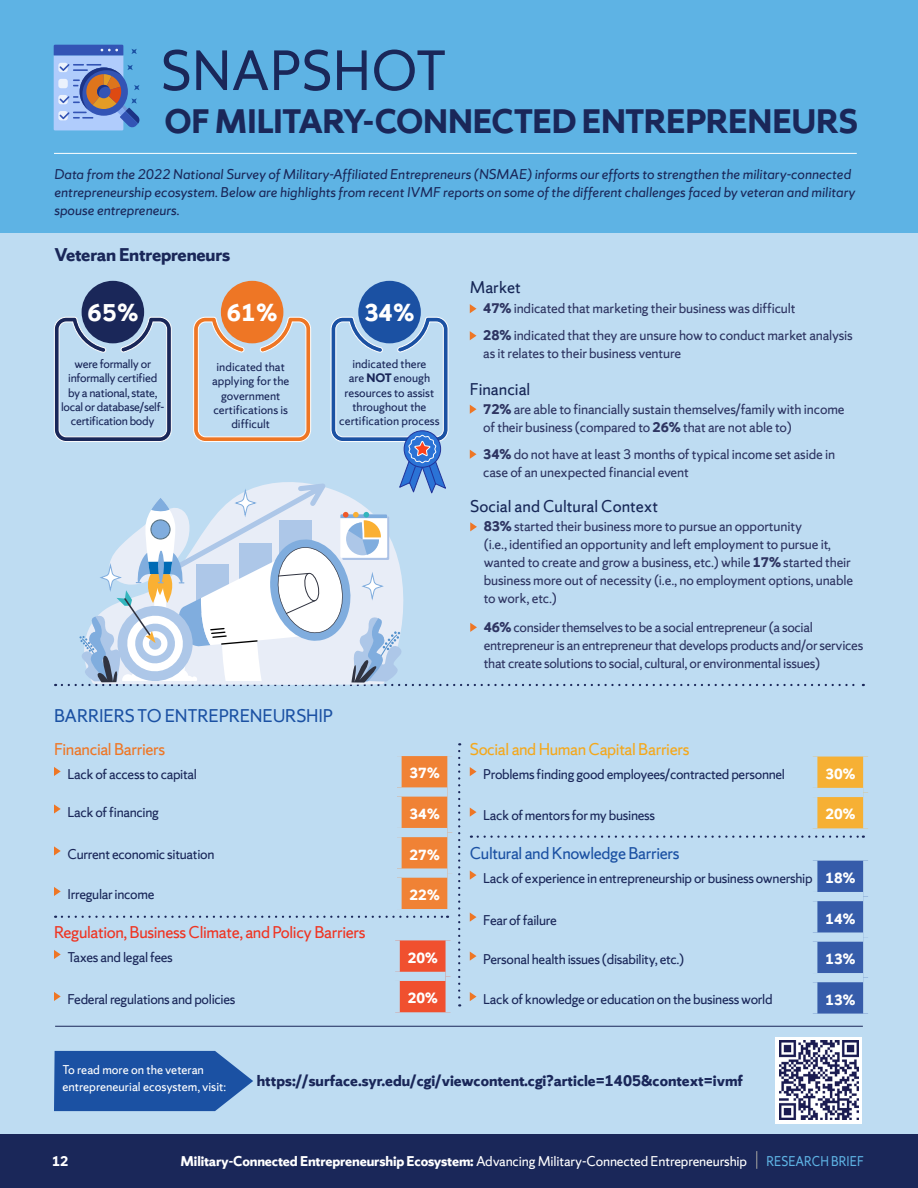
<style>
.page{position:relative;width:918px;height:1188px;background:#fff}
.page>*{position:absolute;margin:0;border:0;box-sizing:border-box;transform-origin:0 0}
.Head_1{font:60px "Sherman Sans";letter-spacing:.005em;color:#1a2759}
.Head_1-2{font:700 36px "Sherman Sans";letter-spacing:-.015em;color:#1a2759}
.t1{font:700 26.1px "Sherman Sans";color:#fff}
.Head_3{font:19.5px "Sherman Sans";letter-spacing:-.01em;color:#1b51a3}
.Head_2{font:700 19.5px "Sherman Sans";letter-spacing:-.01em;color:#1a2759}
.t2{font:18px "Sherman Sans";letter-spacing:-.02em;color:#ef3422}
.t3{font:18px "Sherman Sans";color:#172757}
.t4{font:18px "Sherman Sans";letter-spacing:-.02em;color:#f4a81c}
.t5{font:18px "Sherman Sans";letter-spacing:-.02em;color:#1b51a3}
.t6{font:18px "Sherman Sans";letter-spacing:-.02em;color:#ee7625}
.Head_2-2{font:700 16.5px "Sherman Sans";color:#1a2759}
.t7{font:700 15.75px "Sherman Sans";color:#fff}
.t8{font:15px/18px "Sherman Sans";letter-spacing:-.01em;color:#2e3562}
.t9{font:15px "Sherman Sans";letter-spacing:-.02em;color:#1a2759}
.Head_2-3{font:italic 15px/18px "Sherman Sans";color:#1a2759}
.Body_Text{font:700 15px "Sherman Sans";letter-spacing:-.01em;color:#fff}
.Body_Text-2{font:15px "Sherman Sans";color:#5eb3e4;scale:.9 1}
.Head_2-4{font:13.5px/16.5px "Sherman Sans";color:#fff}
.t10{font:13.05px/14.4px "Sherman Sans";color:#1a2759;text-align:center}
.t11{font:13.05px/14.4px "Sherman Sans";letter-spacing:-.02em;color:#1a2759;text-align:center}
.s1{font-weight:700}
.s2{font-weight:400}
</style>
<div class="page">
<div style="left:0;top:0;width:918px;height:1138px;background:#bedcf2"></div>
<div style="left:0;top:0;width:918px;height:232px;background:#5eb3e4"></div>
<div style="left:817px;top:861px;width:46px;height:153px;background:#365caa"></div>
<div style="left:808px;top:892px;width:55px;height:9px;background:#bedcf2"></div>
<div style="left:808px;top:933px;width:55px;height:9px;background:#bedcf2"></div>
<div style="left:808px;top:973px;width:55px;height:9px;background:#bedcf2"></div>
<div style="left:0;top:1134px;width:918px;height:54px;background:#1a2759"></div>
<svg style="left:756px;top:1151px;width:1px;height:18px"></svg>
<div style="left:82px;top:281px;width:62px;height:62px;background:#1a2759;border-radius:50%"></div>
<div style="left:221px;top:281px;width:62px;height:62px;background:#ee7625;border-radius:50%"></div>
<div style="left:358px;top:281px;width:63px;height:62px;background:#1b51a3;border-radius:50%"></div>
<svg style="left:54px;top:45px;width:86px;height:85px;background:#839ac8"></svg>
<svg style="left:54px;top:1051px;width:199px;height:60px;background:#2a5eaa"></svg>
<svg style="left:54px;top:950px;width:7px;height:9px"></svg>
<svg style="left:54px;top:992px;width:7px;height:9px"></svg>
<svg style="left:470px;top:871px;width:7px;height:9px"></svg>
<svg style="left:470px;top:913px;width:7px;height:9px"></svg>
<svg style="left:470px;top:952px;width:7px;height:9px"></svg>
<svg style="left:470px;top:992px;width:7px;height:9px"></svg>
<svg style="left:54px;top:304px;width:810px;height:382px"></svg>
<hr style="left:55px;top:1026px;width:808px;height:1px;background:#1a2759">
<svg style="left:458px;top:751px;width:2px;height:256px"></svg>
<div style="left:400px;top:940px;width:46px;height:72px;background:#f0502f"></div>
<div style="left:391px;top:972px;width:55px;height:9px;background:#bedcf2"></div>
<svg style="left:470px;top:756px;width:398px;height:82px"></svg>
<svg style="left:54px;top:756px;width:398px;height:162px"></svg>
<div style="left:776px;top:1037px;width:86px;height:86px;background:#fff"></div>
<img style="left:779px;top:1040px;width:79px;height:79px">
<hr style="left:54px;top:153px;width:803px;height:1px;background:#fff">
<p class="Head_1" style="left:161px;top:35px;width:288px">SNAPSHOT</p>
<p class="Head_1-2" style="left:164px;top:99px;width:695px">OF MILITARY-CONNECTED ENTREPRENEURS</p>
<p class="Head_2-3" style="left:54px;top:165px;width:803px">Data from the 2022 National Survey of Military-Affiliated Entrepreneurs (NSMAE) informs our efforts to strengthen the military-connected entrepreneurship ecosystem. Below are highlights from recent IVMF reports on some of the different challenges faced by veteran and military spouse entrepreneurs.</p>
<p class="Head_2" style="left:54px;top:243px;width:177px">Veteran Entrepreneurs</p>
<p class="t1" style="left:87px;top:296px;width:52px">65%</p>
<p class="t11" style="left:61px;top:357px;width:105px">were formally or informally certified by a national, state, local or database/self&shy;certification body</p>
<p class="t1" style="left:227px;top:296px;width:52px">61%</p>
<p class="t1" style="left:365px;top:296px;width:51px">34%</p>
<p class="t10" style="left:212px;top:360px;width:79px">indicated that applying for the government certifications is difficult</p>
<p class="t10" style="left:339px;top:357px;width:102px">indicated there<br>are <span class="s1">NOT</span> enough resources to assist throughout the certification process</p>
<p class="Head_3" style="left:54px;top:704px;width:280px">BARRIERS TO ENTREPRENEURSHIP</p>
<p class="t6" style="left:54px;top:739px;width:113px">Financial Barriers</p>
<p class="t9" style="left:68px;top:766px;width:131px">Lack of access to capital</p>
<p class="t9" style="left:68px;top:803px;width:93px">Lack of financing</p>
<p class="t9" style="left:68px;top:845px;width:148px">Current economic situation</p>
<p class="t9" style="left:68px;top:886px;width:88px">Irregular income</p>
<p class="t2" style="left:54px;top:922px;width:313px">Regulation, Business Climate, and Policy Barriers</p>
<p class="t9" style="left:68px;top:949px;width:107px">Taxes and legal fees</p>
<p class="t9" style="left:68px;top:991px;width:170px">Federal regulations and policies</p>
<p class="t7" style="left:410px;top:764px;width:32px">37%</p>
<p class="t7" style="left:410px;top:804px;width:32px">34%</p>
<p class="t7" style="left:410px;top:845px;width:32px">27%</p>
<p class="t7" style="left:410px;top:885px;width:32px">22%</p>
<p class="t7" style="left:408px;top:948px;width:32px">20%</p>
<p class="t7" style="left:408px;top:989px;width:32px">20%</p>
<p class="t3" style="left:470px;top:276px;width:53px">Market</p>
<p class="t8" style="left:483px;top:299px;width:314px"><span class="s1">47%</span> indicated that marketing their business was difficult</p>
<p class="t8" style="left:483px;top:326px;width:371px"><span class="s1">28%</span> indicated that they are unsure how to conduct market analysis as it relates to their business venture</p>
<p class="t3" style="left:470px;top:378px;width:62px">Financial</p>
<p class="t8" style="left:483px;top:400px;width:363px"><span class="s1">72%</span> are able to financially sustain themselves/family with income of their business (compared to <span class="s1">26%</span> that are not able to)</p>
<p class="t8" style="left:483px;top:445px;width:353px"><span class="s1">34%</span> do not have at least 3 months of typical income set aside in case of an unexpected financial event</p>
<p class="t3" style="left:470px;top:496px;width:190px">Social and Cultural Context</p>
<p class="t8" style="left:484px;top:517px;width:371px"><span class="s1">83%</span> started their business more to pursue an opportunity<br>(i.e., identified an opportunity and left employment to pursue it, wanted to create and grow a business, etc.) while <span class="s1">17%</span> started their business more out of necessity (i.e., no employment options, unable to work, etc.)</p>
<p class="t8" style="left:484px;top:618px;width:381px"><span class="s1">46%</span> consider themselves to be a social entrepreneur (a social entrepreneur is an entrepreneur that develops products and/or services that create solutions to social, cultural, or environmental issues)</p>
<p class="t4" style="left:470px;top:739px;width:221px">Social and Human Capital Barriers</p>
<p class="t9" style="left:483px;top:766px;width:303px">Problems finding good employees/contracted personnel</p>
<p class="t9" style="left:483px;top:806px;width:173px">Lack of mentors for my business</p>
<p class="t5" style="left:470px;top:842px;width:211px">Cultural and Knowledge Barriers</p>
<p class="t9" style="left:483px;top:869px;width:331px">Lack of experience in entrepreneurship or business ownership</p>
<p class="t9" style="left:483px;top:911px;width:75px">Fear of failure</p>
<p class="t9" style="left:483px;top:950px;width:203px">Personal health issues (disability, etc.)</p>
<p class="t9" style="left:483px;top:991px;width:291px">Lack of knowledge or education on the business world</p>
<p class="t7" style="left:825px;top:764px;width:32px">30%</p>
<p class="t7" style="left:825px;top:805px;width:32px">20%</p>
<p class="t7" style="left:825px;top:868px;width:32px">18%</p>
<p class="t7" style="left:825px;top:909px;width:32px">14%</p>
<p class="t7" style="left:825px;top:949px;width:32px">13%</p>
<p class="t7" style="left:825px;top:990px;width:32px">13%</p>
<p class="Head_2-4" style="left:62px;top:1062px;width:165px">To read more on the veteran entrepreneurial ecosystem, visit:</p>
<p class="Head_2-2" style="left:257px;top:1071px;width:488px">https://surface.syr.edu/cgi/viewcontent.cgi?article=1405&amp;context=ivmf</p>
<p class="Body_Text" style="left:52px;top:1152px;width:18px">12</p>
<p class="Body_Text" style="left:181px;top:1152px;width:568px">Military-Connected Entrepreneurship Ecosystem: <span class="s2">Advancing Military-Connected Entrepreneurship</span></p>
<p class="Body_Text-2" style="left:767px;top:1152px;width:109px">RESEARCH BRIEF</p>
</div>
